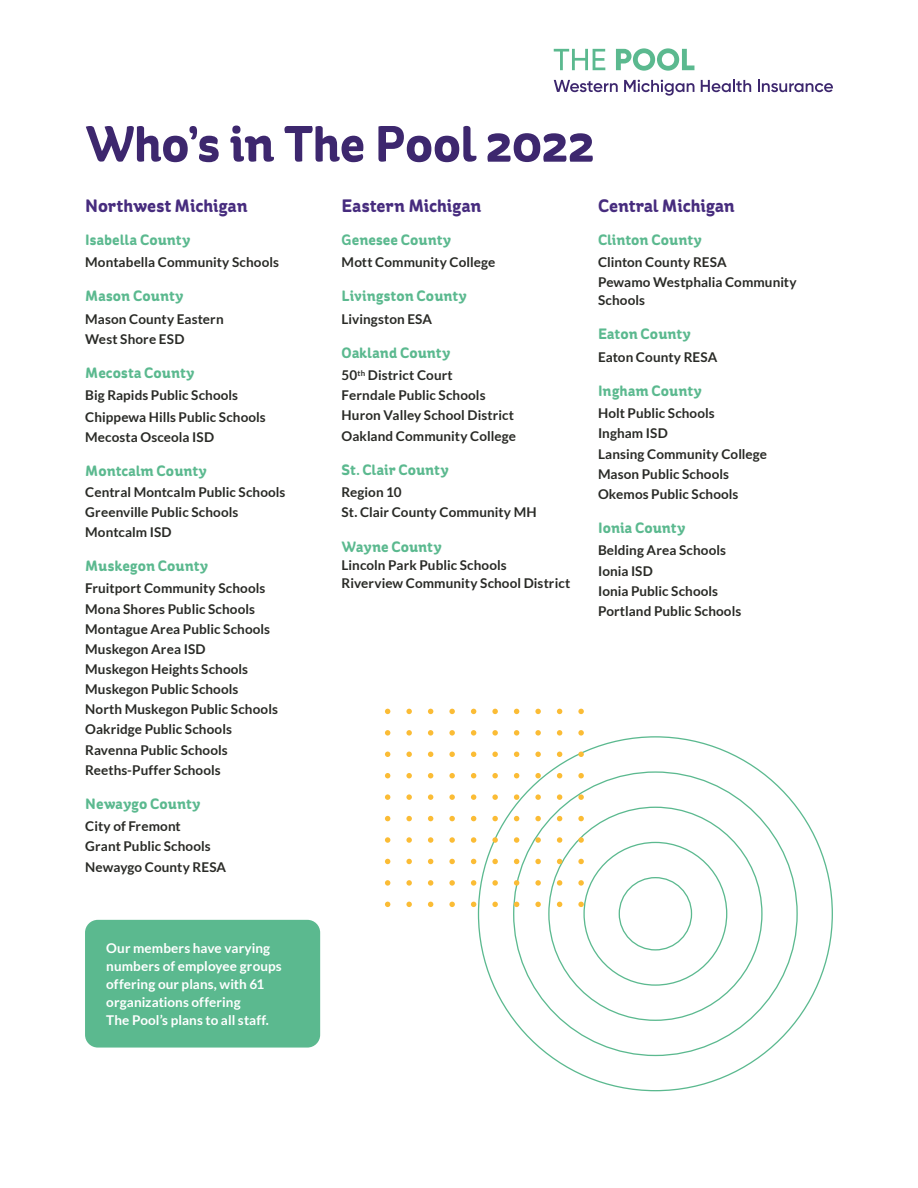
<style>
.page{position:relative;width:918px;height:1188px;background:#fff}
.page>*{position:absolute;margin:0;border:0;box-sizing:border-box;transform-origin:0 0}
.t1{font:700 51px "St Ryde";letter-spacing:-.01em;color:#3d276e}
.t2{font:700 18px "St Ryde";color:#472c7e}
.t3{font:700 15px "St Ryde";letter-spacing:.005em;color:#5bb98f}
.t4{font:700 13.5px/20.1px "Lato";letter-spacing:.005em;color:#292a26}
.t5{font:700 13.5px/18px "Lato";letter-spacing:.005em;color:#fff}
</style>
<div class="page">
<div style="left:619px;top:877px;width:73px;height:74px;border:1px solid #5bb98f;border-radius:50%"></div>
<svg style="left:385px;top:709px;width:5px;height:5px"></svg>
<svg style="left:406px;top:709px;width:6px;height:5px"></svg>
<svg style="left:428px;top:709px;width:5px;height:5px"></svg>
<svg style="left:449px;top:709px;width:6px;height:5px"></svg>
<svg style="left:471px;top:709px;width:5px;height:5px"></svg>
<svg style="left:492px;top:709px;width:6px;height:5px"></svg>
<svg style="left:514px;top:709px;width:5px;height:5px"></svg>
<svg style="left:535px;top:709px;width:6px;height:5px"></svg>
<svg style="left:557px;top:709px;width:5px;height:5px"></svg>
<svg style="left:578px;top:709px;width:6px;height:5px"></svg>
<svg style="left:385px;top:730px;width:5px;height:6px"></svg>
<svg style="left:406px;top:730px;width:6px;height:6px"></svg>
<svg style="left:428px;top:730px;width:5px;height:6px"></svg>
<svg style="left:449px;top:730px;width:6px;height:6px"></svg>
<svg style="left:471px;top:730px;width:5px;height:6px"></svg>
<svg style="left:492px;top:730px;width:6px;height:6px"></svg>
<svg style="left:514px;top:730px;width:5px;height:6px"></svg>
<svg style="left:535px;top:730px;width:6px;height:6px"></svg>
<svg style="left:557px;top:730px;width:5px;height:6px"></svg>
<svg style="left:578px;top:730px;width:6px;height:6px"></svg>
<svg style="left:385px;top:752px;width:5px;height:5px"></svg>
<svg style="left:406px;top:752px;width:6px;height:5px"></svg>
<svg style="left:428px;top:752px;width:5px;height:5px"></svg>
<svg style="left:449px;top:752px;width:6px;height:5px"></svg>
<svg style="left:471px;top:752px;width:5px;height:5px"></svg>
<svg style="left:492px;top:752px;width:6px;height:5px"></svg>
<svg style="left:514px;top:752px;width:5px;height:5px"></svg>
<svg style="left:535px;top:752px;width:6px;height:5px"></svg>
<svg style="left:557px;top:752px;width:5px;height:5px"></svg>
<svg style="left:578px;top:752px;width:6px;height:5px"></svg>
<svg style="left:385px;top:773px;width:5px;height:5px"></svg>
<svg style="left:406px;top:773px;width:6px;height:5px"></svg>
<svg style="left:428px;top:773px;width:5px;height:5px"></svg>
<svg style="left:449px;top:773px;width:6px;height:5px"></svg>
<svg style="left:471px;top:773px;width:5px;height:5px"></svg>
<svg style="left:492px;top:773px;width:6px;height:5px"></svg>
<svg style="left:514px;top:773px;width:5px;height:5px"></svg>
<svg style="left:535px;top:773px;width:6px;height:5px"></svg>
<svg style="left:557px;top:773px;width:5px;height:5px"></svg>
<svg style="left:578px;top:773px;width:6px;height:5px"></svg>
<svg style="left:385px;top:794px;width:5px;height:6px"></svg>
<svg style="left:406px;top:794px;width:6px;height:6px"></svg>
<svg style="left:428px;top:794px;width:5px;height:6px"></svg>
<svg style="left:449px;top:794px;width:6px;height:6px"></svg>
<svg style="left:471px;top:794px;width:5px;height:6px"></svg>
<svg style="left:492px;top:794px;width:6px;height:6px"></svg>
<svg style="left:514px;top:794px;width:5px;height:6px"></svg>
<svg style="left:535px;top:794px;width:6px;height:6px"></svg>
<svg style="left:557px;top:794px;width:5px;height:6px"></svg>
<svg style="left:578px;top:794px;width:6px;height:6px"></svg>
<svg style="left:385px;top:816px;width:5px;height:5px"></svg>
<svg style="left:406px;top:816px;width:6px;height:5px"></svg>
<svg style="left:428px;top:816px;width:5px;height:5px"></svg>
<svg style="left:449px;top:816px;width:6px;height:5px"></svg>
<svg style="left:471px;top:816px;width:5px;height:5px"></svg>
<svg style="left:492px;top:816px;width:6px;height:5px"></svg>
<svg style="left:514px;top:816px;width:5px;height:5px"></svg>
<svg style="left:535px;top:816px;width:6px;height:5px"></svg>
<svg style="left:557px;top:816px;width:5px;height:5px"></svg>
<svg style="left:578px;top:816px;width:6px;height:5px"></svg>
<svg style="left:385px;top:837px;width:5px;height:6px"></svg>
<svg style="left:406px;top:837px;width:6px;height:6px"></svg>
<svg style="left:428px;top:837px;width:5px;height:6px"></svg>
<svg style="left:449px;top:837px;width:6px;height:6px"></svg>
<svg style="left:471px;top:837px;width:5px;height:6px"></svg>
<svg style="left:492px;top:837px;width:6px;height:6px"></svg>
<svg style="left:514px;top:837px;width:5px;height:6px"></svg>
<svg style="left:535px;top:837px;width:6px;height:6px"></svg>
<svg style="left:557px;top:837px;width:5px;height:6px"></svg>
<svg style="left:578px;top:837px;width:6px;height:6px"></svg>
<svg style="left:385px;top:859px;width:5px;height:5px"></svg>
<svg style="left:406px;top:859px;width:6px;height:5px"></svg>
<svg style="left:428px;top:859px;width:5px;height:5px"></svg>
<svg style="left:449px;top:859px;width:6px;height:5px"></svg>
<svg style="left:471px;top:859px;width:5px;height:5px"></svg>
<svg style="left:492px;top:859px;width:6px;height:5px"></svg>
<svg style="left:514px;top:859px;width:5px;height:5px"></svg>
<svg style="left:535px;top:859px;width:6px;height:5px"></svg>
<svg style="left:557px;top:859px;width:5px;height:5px"></svg>
<svg style="left:578px;top:859px;width:6px;height:5px"></svg>
<svg style="left:385px;top:880px;width:5px;height:6px"></svg>
<svg style="left:406px;top:880px;width:6px;height:6px"></svg>
<svg style="left:428px;top:880px;width:5px;height:6px"></svg>
<svg style="left:449px;top:880px;width:6px;height:6px"></svg>
<svg style="left:471px;top:880px;width:5px;height:6px"></svg>
<svg style="left:492px;top:880px;width:6px;height:6px"></svg>
<svg style="left:514px;top:880px;width:5px;height:6px"></svg>
<svg style="left:535px;top:880px;width:6px;height:6px"></svg>
<svg style="left:557px;top:880px;width:5px;height:6px"></svg>
<svg style="left:578px;top:880px;width:6px;height:6px"></svg>
<svg style="left:385px;top:902px;width:5px;height:5px"></svg>
<svg style="left:406px;top:902px;width:6px;height:5px"></svg>
<svg style="left:428px;top:902px;width:5px;height:5px"></svg>
<svg style="left:449px;top:902px;width:6px;height:5px"></svg>
<svg style="left:471px;top:902px;width:5px;height:5px"></svg>
<svg style="left:492px;top:902px;width:6px;height:5px"></svg>
<svg style="left:514px;top:902px;width:5px;height:5px"></svg>
<svg style="left:535px;top:902px;width:6px;height:5px"></svg>
<svg style="left:557px;top:902px;width:5px;height:5px"></svg>
<svg style="left:578px;top:902px;width:6px;height:5px"></svg>
<svg style="left:554px;top:80px;width:64px;height:12px"></svg>
<svg style="left:624px;top:80px;width:70px;height:16px"></svg>
<svg style="left:701px;top:79px;width:50px;height:13px"></svg>
<svg style="left:758px;top:80px;width:75px;height:12px"></svg>
<svg style="left:554px;top:49px;width:51px;height:21px"></svg>
<svg style="left:616px;top:48px;width:78px;height:23px"></svg>
<div style="left:85px;top:920px;width:235px;height:128px;background:#5bb98f;border-radius:13px"></div>
<h1 class="t1" style="left:85px;top:114px;width:511px">Who’s in The Pool 2022</h1>
<h2 class="t2" style="left:85px;top:195px;width:164px">Northwest Michigan</h2>
<p class="t3" style="left:85px;top:231px;width:107px">Isabella County</p>
<p class="t4" style="left:85px;top:252px;width:195px">Montabella Community Schools</p>
<p class="t3" style="left:85px;top:287px;width:100px">Mason County</p>
<p class="t4" style="left:85px;top:308px;width:140px">Mason County Eastern<br>West Shore ESD</p>
<p class="t3" style="left:85px;top:364px;width:111px">Mecosta County</p>
<p class="t4" style="left:85px;top:384px;width:182px;line-height:21.6px">Big Rapids Public Schools<br>Chippewa Hills Public Schools</p>
<p class="t4" style="left:85px;top:427px;width:130px">Mecosta Osceola ISD</p>
<p class="t3" style="left:85px;top:462px;width:123px">Montcalm County</p>
<p class="t4" style="left:85px;top:481px;width:202px">Central Montcalm Public Schools<br>Greenville Public Schools<br>Montcalm ISD</p>
<p class="t3" style="left:85px;top:557px;width:125px">Muskegon County</p>
<p class="t4" style="left:85px;top:578px;width:194px">Fruitport Community Schools<br>Mona Shores Public Schools<br>Montague Area Public Schools<br>Muskegon Area ISD<br>Muskegon Heights Schools<br>Muskegon Public Schools<br>North Muskegon Public Schools<br>Oakridge Public Schools<br>Ravenna Public Schools<br>Reeths-Puffer Schools</p>
<p class="t3" style="left:85px;top:795px;width:117px">Newaygo County</p>
<p class="t4" style="left:85px;top:816px;width:142px">City of Fremont<br>Grant Public Schools<br>Newaygo County RESA</p>
<p class="t5" style="left:106px;top:939px;width:177px">Our members have varying numbers of employee groups offering our plans, with 61 organizations offering<br>The Pool’s plans to all staff.</p>
<h2 class="t2" style="left:342px;top:195px;width:141px">Eastern Michigan</h2>
<p class="t3" style="left:342px;top:231px;width:111px">Genesee County</p>
<p class="t4" style="left:342px;top:252px;width:155px">Mott Community College</p>
<p class="t3" style="left:342px;top:287px;width:127px">Livingston County</p>
<p class="t4" style="left:342px;top:308px;width:92px">Livingston ESA</p>
<p class="t3" style="left:342px;top:344px;width:110px">Oakland County</p>
<p class="t4" style="left:342px;top:365px;width:176px">50<sup>th</sup> District Court<br>Ferndale Public Schools<br>Huron Valley School District<br>Oakland Community College</p>
<p class="t3" style="left:342px;top:461px;width:109px">St. Clair County</p>
<p class="t4" style="left:342px;top:482px;width:197px">Region 10<br>St. Clair County Community MH</p>
<p class="t3" style="left:342px;top:538px;width:102px">Wayne County</p>
<p class="t4" style="left:342px;top:556px;width:230px;line-height:18px">Lincoln Park Public Schools<br>Riverview Community School District</p>
<h2 class="t2" style="left:598px;top:195px;width:138px">Central Michigan</h2>
<p class="t3" style="left:598px;top:231px;width:105px">Clinton County</p>
<p class="t4" style="left:598px;top:252px;width:200px">Clinton County RESA<br>Pewamo Westphalia Community</p>
<p class="t4" style="left:598px;top:290px;width:48px">Schools</p>
<p class="t3" style="left:598px;top:325px;width:94px">Eaton County</p>
<p class="t4" style="left:598px;top:347px;width:121px">Eaton County RESA</p>
<p class="t3" style="left:598px;top:382px;width:105px">Ingham County</p>
<p class="t4" style="left:598px;top:403px;width:171px">Holt Public Schools<br>Ingham ISD<br>Lansing Community College<br>Mason Public Schools<br>Okemos Public Schools</p>
<p class="t3" style="left:598px;top:519px;width:89px">Ionia County</p>
<p class="t4" style="left:598px;top:540px;width:145px">Belding Area Schools<br>Ionia ISD<br>Ionia Public Schools<br>Portland Public Schools</p>
</div>
